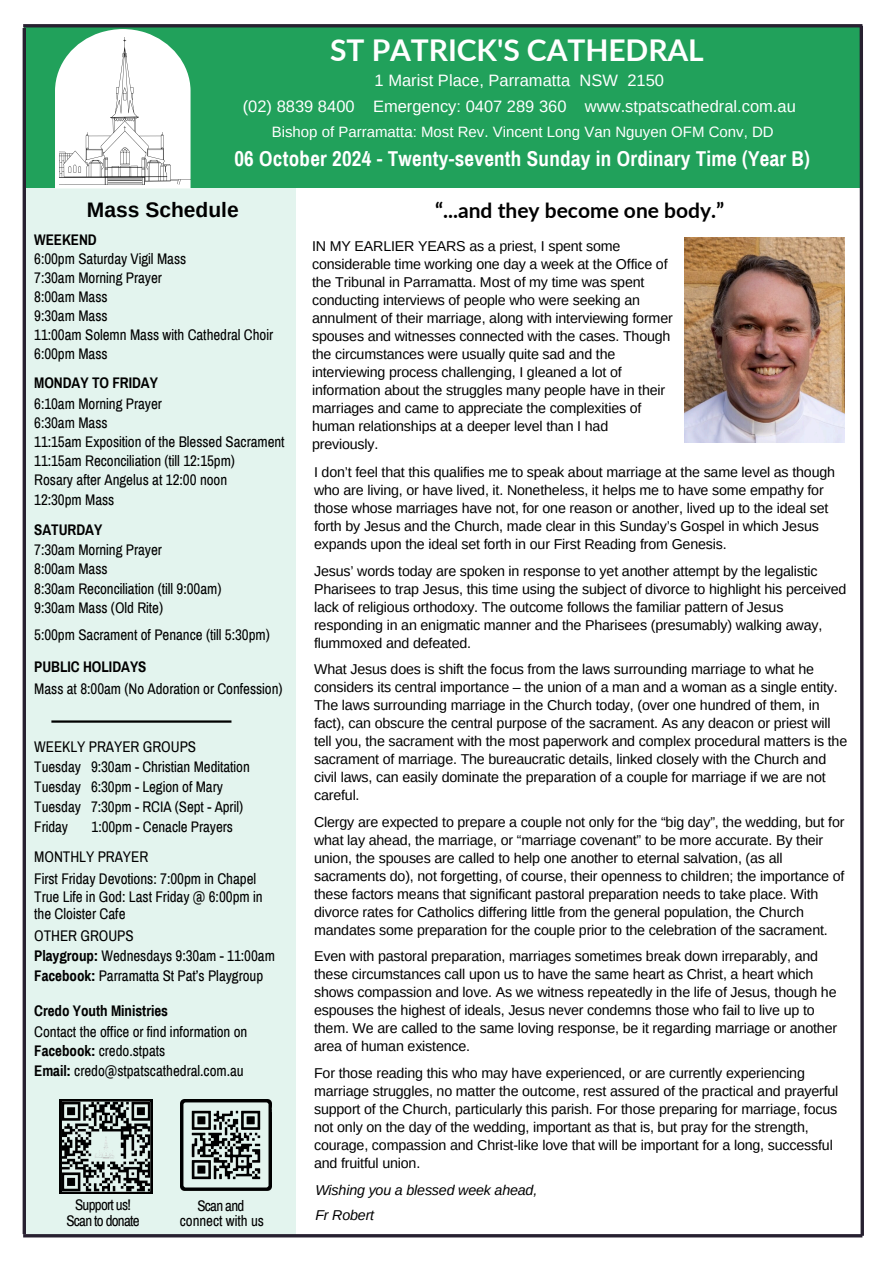
<style>
.page{position:relative;width:894px;height:1264px;background:#fff}
.page>*{position:absolute;margin:0;border:0;box-sizing:border-box;transform-origin:0 0}
.t1{font:700 30px "Lato";letter-spacing:-.005em;color:#fff}
.t2{font:700 21px "Archivo Narrow";letter-spacing:.015em;color:#fff}
.t3{font:700 21px "Lato";color:#000}
.t4{font:700 21px "Arimo";color:#000}
.t5{font:16.5px "Arimo";color:#fff}
.t6{font:15px/19.2px "Archivo Narrow";letter-spacing:-.005em;color:#000}
.t7{font:15px "Arimo";color:#fff}
.t8{font:15px "Archivo Narrow";letter-spacing:-.05em;color:#000}
.t9{font:14.25px/18px "Arimo";letter-spacing:-.01em;color:#000}
.t10{font:italic 14.25px "Arimo";letter-spacing:-.01em;color:#000}
.s1{font-weight:700}
</style>
<div class="page">
<div style="left:24px;top:28px;width:835px;height:160px;background:#21a15b"></div>
<div style="left:25px;top:188px;width:271px;height:1048px;background:#e3f4ee"></div>
<img style="left:180px;top:1099px;width:91px;height:92px">
<svg style="left:23px;top:1233px;width:834px;height:4px;fill:#272030"></svg>
<hr style="left:51px;top:720px;width:180px;height:2px;background:#000">
<svg style="left:857px;top:24px;width:7px;height:1214px"></svg>
<hr style="left:23px;top:28px;width:3px;height:1205px;background:#272030">
<hr style="left:23px;top:24px;width:839px;height:3px;background:#272030">
<svg style="left:60px;top:1099px;width:92px;height:94px"></svg>
<svg style="left:55px;top:29px;width:135px;height:159px"></svg>
<img style="left:60px;top:38px;width:130px;height:146px">
<img style="left:684px;top:238px;width:160px;height:205px">
<p class="t1" style="left:330px;top:31px;width:375px">ST PATRICK'S CATHEDRAL</p>
<h4 class="t5" style="left:374px;top:71px;width:291px">1 Marist Place, Parramatta NSW 2150</h4>
<h4 class="t5" style="left:243px;top:97px;width:554px">(02) 8839 8400 Emergency: 0407 289 360 www.stpatscathedral.com.au</h4>
<h2 class="t2" style="left:234px;top:148px;width:577px">06 October 2024 - Twenty-seventh Sunday in Ordinary Time (Year B)</h2>
<p class="t7" style="left:272px;top:123px;width:503px">Bishop of Parramatta: Most Rev. Vincent Long Van Nguyen OFM Conv, DD</p>
<p class="t4" style="left:87px;top:198px;width:153px">Mass Schedule</p>
<p class="t6" style="left:34px;top:230px;width:240px"><span class="s1">WEEKEND<br></span>6:00pm Saturday Vigil Mass<br>7:30am Morning Prayer<br>8:00am Mass<br>9:30am Mass<br>11:00am Solemn Mass with Cathedral Choir<br>6:00pm Mass</p>
<p class="t6" style="left:34px;top:372px;width:129px;line-height:21.3px"><span class="s1">MONDAY TO FRIDAY<br></span>6:10am Morning Prayer</p>
<p class="t6" style="left:34px;top:413px;width:252px">6:30am Mass<br>11:15am Exposition of the Blessed Sacrament<br>11:15am Reconciliation (till 12:15pm)<br>Rosary after Angelus at 12:00 noon<br>12:30pm Mass</p>
<p class="t6" style="left:34px;top:520px;width:189px"><span class="s1">SATURDAY<br></span>7:30am Morning Prayer<br>8:00am Mass<br>8:30am Reconciliation (till 9:00am)<br>9:30am Mass (Old Rite)</p>
<p class="t6" style="left:34px;top:618px;width:237px;line-height:32.7px">5:00pm Sacrament of Penance (till 5:30pm)<br><span class="s1">PUBLIC HOLIDAYS</span></p>
<p class="t6" style="left:34px;top:679px;width:250px">Mass at 8:00am (No Adoration or Confession)</p>
<h4 class="t6" style="left:34px;top:737px;width:217px;line-height:20px">WEEKLY PRAYER GROUPS<br>Tuesday 9:30am - Christian Meditation<br>Tuesday 6:30pm - Legion of Mary<br>Tuesday 7:30pm - RCIA (Sept - April)<br>Friday</h4>
<p class="t6" style="left:34px;top:812px;width:200px;line-height:29.4px;text-indent:57px">1:00pm - Cenacle Prayers<br>MONTHLY PRAYER</p>
<p class="t6" style="left:34px;top:869px;width:230px;line-height:18.3px">First Friday Devotions: 7:00pm in Chapel<br>True Life in God: Last Friday @ 6:00pm in</p>
<p class="t6" style="left:34px;top:904px;width:93px">the Cloister Cafe</p>
<p class="t6" style="left:34px;top:926px;width:242px;line-height:19.8px">OTHER GROUPS<br><span class="s1">Playgroup:</span> Wednesdays 9:30am - 11:00am<br><span class="s1">Facebook:</span> Parramatta St Pat’s Playgroup</p>
<p class="t6" style="left:34px;top:1000px;width:215px;line-height:20.9px"><span class="s1">Credo Youth Ministries<br></span>Contact the office or find information on</p>
<p class="t6" style="left:34px;top:1041px;width:211px"><span class="s1">Facebook:</span> credo.stpats<br><span class="s1">Email:</span> credo@stpatscathedral.com.au</p>
<p class="t8" style="left:75px;top:1196px;width:57px">Support us!</p>
<p class="t8" style="left:66px;top:1213px;width:75px">Scan to donate</p>
<p class="t6" style="left:180px;top:1198px;width:86px;line-height:14.7px;text-align:center">Scan and connect with us</p>
<h4 class="t3" style="left:435px;top:197px;width:291px">“...and they become one body.”</h4>
<p class="t9" style="left:312px;top:237px;width:362px">IN MY EARLIER YEARS as a priest, I spent some considerable time working one day a week at the Office of the Tribunal in Parramatta. Most of my time was spent conducting interviews of people who were seeking an annulment of their marriage, along with interviewing former spouses and witnesses connected with the cases. Though the circumstances were usually quite sad and the interviewing process challenging, I gleaned a lot of information about the struggles many people have in their marriages and came to appreciate the complexities of human relationships at a deeper level than I had previously.</p>
<h4 class="t9" style="left:314px;top:463px;width:522px">I don’t feel that this qualifies me to speak about marriage at the same level as though who are living, or have lived, it. Nonetheless, it helps me to have some empathy for those whose marriages have not, for one reason or another, lived up to the ideal set forth by Jesus and the Church, made clear in this Sunday’s Gospel in which Jesus expands upon the ideal set forth in our First Reading from Genesis.</h4>
<h2 class="t9" style="left:314px;top:561px;width:534px">Jesus’ words today are spoken in response to yet another attempt by the legalistic Pharisees to trap Jesus, this time using the subject of divorce to highlight his perceived lack of religious orthodoxy. The outcome follows the familiar pattern of Jesus responding in an enigmatic manner and the Pharisees (presumably) walking away, flummoxed and defeated.</h2>
<p class="t9" style="left:314px;top:660px;width:534px">What Jesus does is shift the focus from the laws surrounding marriage to what he considers its central importance – the union of a man and a woman as a single entity.<br>The laws surrounding marriage in the Church today, (over one hundred of them, in fact), can obscure the central purpose of the sacrament. As any deacon or priest will tell you, the sacrament with the most paperwork and complex procedural matters is the sacrament of marriage. The bureaucratic details, linked closely with the Church and civil laws, can easily dominate the preparation of a couple for marriage if we are not careful.</p>
<h2 class="t9" style="left:314px;top:812px;width:532px">Clergy are expected to prepare a couple not only for the “big day”, the wedding, but for what lay ahead, the marriage, or “marriage covenant” to be more accurate. By their union, the spouses are called to help one another to eternal salvation, (as all sacraments do), not forgetting, of course, their openness to children; the importance of these factors means that significant pastoral preparation needs to take place. With divorce rates for Catholics differing little from the general population, the Church mandates some preparation for the couple prior to the celebration of the sacrament.</h2>
<h4 class="t9" style="left:314px;top:947px;width:524px">Even with pastoral preparation, marriages sometimes break down irreparably, and these circumstances call upon us to have the same heart as Christ, a heart which shows compassion and love. As we witness repeatedly in the life of Jesus, though he espouses the highest of ideals, Jesus never condemns those who fail to live up to them. We are called to the same loving response, be it regarding marriage or another area of human existence.</h4>
<h3 class="t9" style="left:314px;top:1063px;width:525px">For those reading this who may have experienced, or are currently experiencing marriage struggles, no matter the outcome, rest assured of the practical and prayerful support of the Church, particularly this parish. For those preparing for marriage, focus not only on the day of the wedding, important as that is, but pray for the strength, courage, compassion and Christ-like love that will be important for a long, successful and fruitful union.</h3>
<h4 class="t10" style="left:315px;top:1181px;width:223px">Wishing you a blessed week ahead,</h4>
<h4 class="t10" style="left:315px;top:1206px;width:60px">Fr Robert</h4>
</div>
